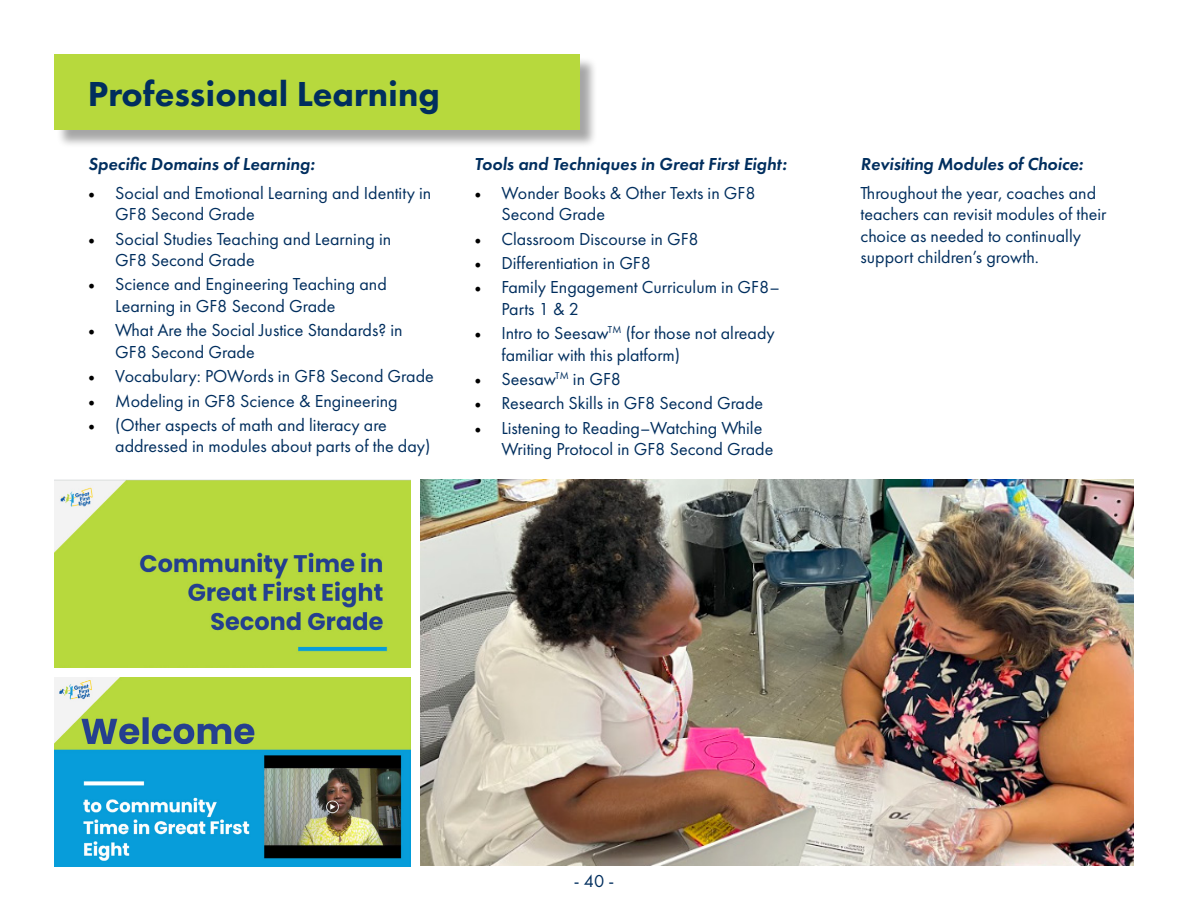
<style>
.page{position:relative;width:1188px;height:918px;background:#fff}
.page>*{position:absolute;margin:0;border:0;box-sizing:border-box;transform-origin:0 0}
.t1{font:800 36px "Futura PT";color:#002e5e}
.t2{font:18px/21.6px "Futura PT";color:#002e5e}
.t3{font:italic 600 18px "Futura PT";color:#002e5e}
.s1{font-family:"Minion Pro";color:#000}
</style>
<div class="page">
<div style="left:56px;top:56px;width:542px;height:92px;background:#000;opacity:.35"></div>
<div style="left:54px;top:54px;width:525px;height:76px;background:#b7d93d"></div>
<img style="left:55px;top:479px;width:356px;height:189px">
<img style="left:54px;top:677px;width:357px;height:189px">
<img style="left:420px;top:479px;width:714px;height:387px">
<h1 class="t1" style="left:88px;top:71px;width:354px">Professional Learning</h1>
<p class="t3" style="left:88px;top:153px;width:228px">Specific Domains of Learning:</p>
<p class="t2" style="left:115px;top:182px;width:318px;text-indent:-27px"><span class="s1">•</span> Social and Emotional Learning and Identity in<br>GF8 Second Grade</p>
<p class="t2" style="left:115px;top:228px;width:278px;text-indent:-27px"><span class="s1">•</span> Social Studies Teaching and Learning in<br>GF8 Second Grade</p>
<p class="t2" style="left:115px;top:274px;width:273px;text-indent:-27px"><span class="s1">•</span> Science and Engineering Teaching and<br>Learning in GF8 Second Grade</p>
<p class="t2" style="left:115px;top:319px;width:289px;text-indent:-27px"><span class="s1">•</span> What Are the Social Justice Standards? in<br>GF8 Second Grade</p>
<p class="t2" style="left:88px;top:365px;width:347px"><span class="s1">•</span> Vocabulary: POWords in GF8 Second Grade</p>
<p class="t2" style="left:88px;top:390px;width:311px"><span class="s1">•</span> Modeling in GF8 Science &amp; Engineering</p>
<p class="t2" style="left:115px;top:414px;width:317px;text-indent:-27px"><span class="s1">•</span> (Other aspects of math and literacy are addressed in modules about parts of the day)</p>
<p class="t3" style="left:474px;top:153px;width:314px">Tools and Techniques in Great First Eight:</p>
<p class="t2" style="left:501px;top:182px;width:256px;text-indent:-27px"><span class="s1">•</span> Wonder Books &amp; Other Texts in GF8<br>Second Grade</p>
<p class="t2" style="left:474px;top:228px;width:226px"><span class="s1">•</span> Classroom Discourse in GF8</p>
<p class="t2" style="left:474px;top:252px;width:178px"><span class="s1">•</span> Differentiation in GF8</p>
<p class="t2" style="left:501px;top:276px;width:280px;text-indent:-27px"><span class="s1">•</span> Family Engagement Curriculum in GF8–<br>Parts 1 &amp; 2</p>
<p class="t2" style="left:501px;top:322px;width:275px;text-indent:-27px"><span class="s1">•</span> Intro to Seesaw<sup>TM</sup> (for those not already familiar with this platform)</p>
<p class="t2" style="left:474px;top:368px;width:148px"><span class="s1">•</span> Seesaw<sup>TM</sup> in GF8</p>
<p class="t2" style="left:474px;top:392px;width:290px"><span class="s1">•</span> Research Skills in GF8 Second Grade</p>
<p class="t2" style="left:501px;top:417px;width:273px;text-indent:-27px"><span class="s1">•</span> Listening to Reading–Watching While<br>Writing Protocol in GF8 Second Grade</p>
<p class="t3" style="left:861px;top:153px;width:224px">Revisiting Modules of Choice:</p>
<p class="t2" style="left:861px;top:182px;width:247px">Throughout the year, coaches and teachers can revisit modules of their choice as needed to continually support children’s growth.</p>
<p class="t2" style="left:574px;top:871px;width:42px">- 40 -</p>
</div>
